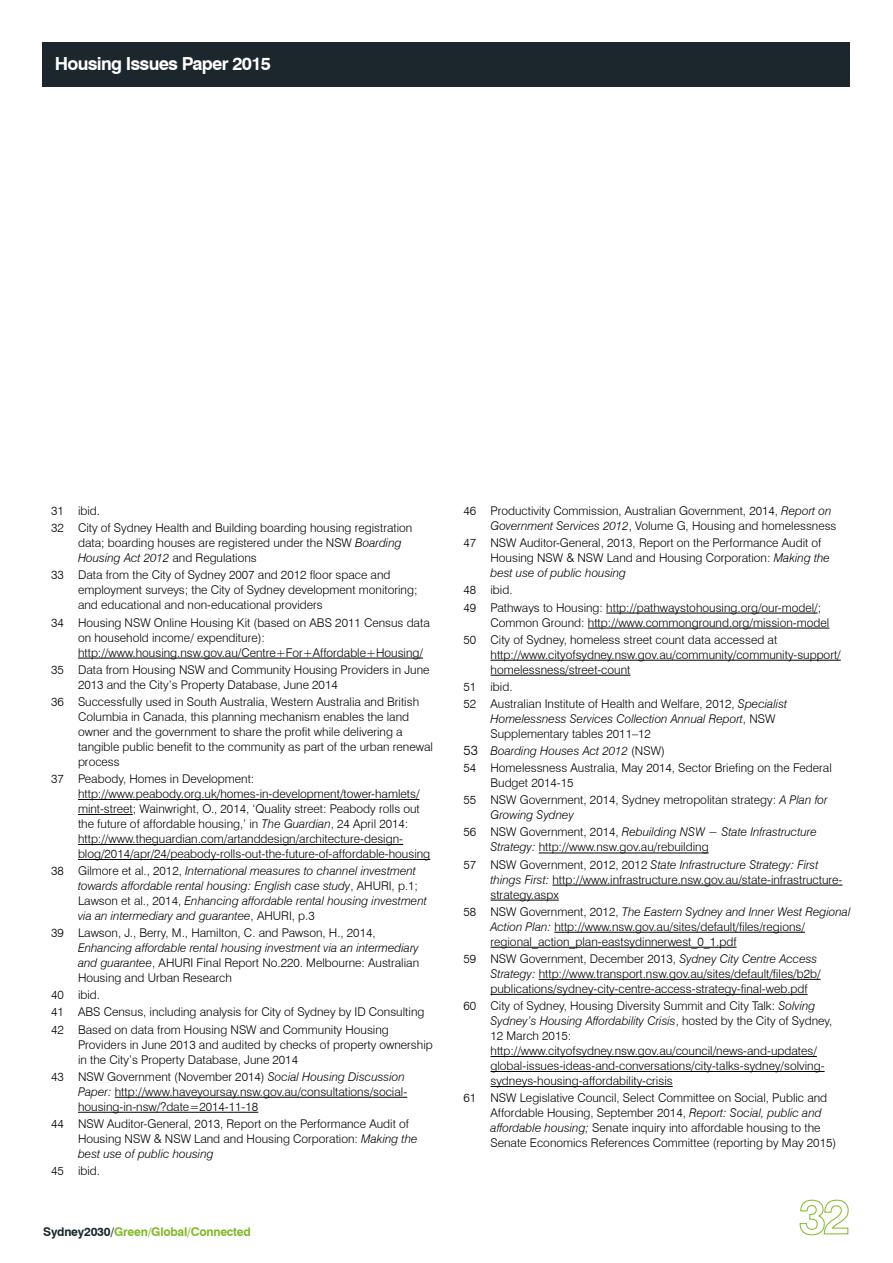
<style>
.page{position:relative;width:893px;height:1263px;background:#fff}
.page>*{position:absolute;margin:0;border:0;box-sizing:border-box;transform-origin:0 0}
.t1{font:700 18px "Swiss 721 BT";letter-spacing:-.04em;color:#fff}
.t2{font:300 12px/15px "Swiss 721 BT";color:#000}
.t3{font:italic 300 12px/15px "Swiss 721 BT";color:#000}
.t4{font:700 12px "Swiss 721 BT";letter-spacing:-.02em;color:#80ba27}
.s1{font-style:italic}
.s2{font-style:normal}
.s3{color:#1b272c}
.s4{font-size:13.5px}
</style>
<div class="page">
<div style="left:43px;top:43px;width:807px;height:44px;background:#1b272c"></div>
<svg style="left:799px;top:1199px;width:50px;height:36px"></svg>
<hr style="left:78px;top:658px;width:345px;height:1px;background:#000">
<hr style="left:78px;top:799px;width:342px;height:1px;background:#000">
<hr style="left:78px;top:814px;width:55px;height:1px;background:#000">
<hr style="left:78px;top:844px;width:325px;height:1px;background:#000">
<hr style="left:78px;top:859px;width:352px;height:1px;background:#000">
<hr style="left:115px;top:1097px;width:292px;height:1px;background:#000">
<hr style="left:78px;top:1112px;width:180px;height:1px;background:#000">
<hr style="left:606px;top:613px;width:212px;height:1px;background:#000">
<hr style="left:588px;top:628px;width:241px;height:1px;background:#000">
<hr style="left:490px;top:660px;width:351px;height:1px;background:#000">
<hr style="left:490px;top:675px;width:140px;height:1px;background:#000">
<hr style="left:539px;top:852px;width:170px;height:1px;background:#000">
<hr style="left:552px;top:885px;width:290px;height:1px;background:#000">
<hr style="left:490px;top:900px;width:69px;height:1px;background:#000">
<hr style="left:554px;top:932px;width:251px;height:1px;background:#000">
<hr style="left:490px;top:947px;width:247px;height:1px;background:#000">
<hr style="left:539px;top:979px;width:281px;height:1px;background:#000">
<hr style="left:490px;top:994px;width:318px;height:1px;background:#000">
<hr style="left:490px;top:1056px;width:327px;height:1px;background:#000">
<hr style="left:490px;top:1071px;width:335px;height:1px;background:#000">
<hr style="left:490px;top:1086px;width:183px;height:1px;background:#000">
<h1 class="t1" style="left:55px;top:53px;width:218px">Housing Issues Paper 2015</h1>
<p class="t2" style="left:51px;top:502px;width:363px;line-height:17.1px">31 ibid.<br>32 City of Sydney Health and Building boarding housing registration</p>
<p class="t2" style="left:78px;top:535px;width:325px">data; boarding houses are registered under the NSW <span class="s1">Boarding<br>Housing Act 2012</span> and Regulations</p>
<p class="t2" style="left:78px;top:567px;width:341px;text-indent:-27px">33 Data from the City of Sydney 2007 and 2012 floor space and employment surveys; the City of Sydney development monitoring; and educational and non-educational providers</p>
<p class="t2" style="left:78px;top:615px;width:353px;text-indent:-27px">34 Housing NSW Online Housing Kit (based on ABS 2011 Census data on household income/ expenditure): http://www.housing.nsw.gov.au/Centre+For+Affordable+Housing/</p>
<p class="t2" style="left:78px;top:662px;width:353px;text-indent:-27px">35 Data from Housing NSW and Community Housing Providers in June<br>2013 and the City’s Property Database, June 2014</p>
<p class="t2" style="left:78px;top:694px;width:356px;text-indent:-27px">36 Successfully used in South Australia, Western Australia and British Columbia in Canada, this planning mechanism enables the land owner and the government to share the profit while delivering a tangible public benefit to the community as part of the urban renewal process</p>
<p class="t2" style="left:78px;top:771px;width:354px;text-indent:-27px">37 Peabody, Homes in Development: http://www.peabody.org.uk/homes-in-development/tower-hamlets/ mint-street; Wainwright, O., 2014, ‘Quality street: Peabody rolls out the future of affordable housing,’ in <span class="s1">The Guardian</span>, 24 April 2014: http://www.theguardian.com/artanddesign/architecture-design&shy;blog/2014/apr/24/peabody-rolls-out-the-future-of-affordable-housing</p>
<p class="t3" style="left:78px;top:863px;width:350px;text-indent:-27px"><span class="s2">38 Gilmore et al., 2012,</span> International measures to channel investment towards affordable rental housing: English case study<span class="s2">, AHURI, p.1; Lawson et al., 2014,</span> Enhancing affordable rental housing investment via an intermediary and guarantee<span class="s2">, AHURI, p.3</span></p>
<p class="t2" style="left:51px;top:925px;width:326px">39 Lawson, J., Berry, M., Hamilton, C. and Pawson, H., 2014,</p>
<p class="t3" style="left:78px;top:940px;width:343px;text-align:justify">Enhancing affordable rental housing investment via an intermediary and guarantee<span class="s2">, AHURI Final Report No.220. Melbourne: Australian Housing and Urban Research</span></p>
<p class="t2" style="left:51px;top:986px;width:375px;line-height:17.1px">40 ibid.<br>41 ABS Census, including analysis for City of Sydney by ID Consulting<br>42 Based on data from Housing NSW and Community Housing</p>
<p class="t2" style="left:78px;top:1037px;width:356px">Providers in June 2013 and audited by checks of property ownership in the City’s Property Database, June 2014</p>
<p class="t2" style="left:78px;top:1069px;width:331px;text-indent:-27px">43 NSW Government (November 2014) <span class="s1">Social Housing Discussion<br>Paper:</span> http://www.haveyoursay.nsw.gov.au/consultations/social&shy;housing-in-nsw/?date=2014-11-18</p>
<p class="t2" style="left:78px;top:1116px;width:341px;text-indent:-27px">44 NSW Auditor-General, 2013, Report on the Performance Audit of<br>Housing NSW &amp; NSW Land and Housing Corporation: <span class="s1">Making the best use of public housing</span></p>
<p class="t2" style="left:51px;top:1163px;width:51px">45 ibid.</p>
<p class="t4" style="left:43px;top:1224px;width:209px"><span class="s3">Sydney2030/</span>Green/Global/Connected</p>
<p class="t2" style="left:490px;top:503px;width:347px;text-indent:-27px">46 Productivity Commission, Australian Government, 2014, <span class="s1">Report on<br>Government Services 2012</span>, Volume G, Housing and homelessness</p>
<p class="t2" style="left:490px;top:535px;width:341px;text-indent:-27px">47 NSW Auditor-General, 2013, Report on the Performance Audit of<br>Housing NSW &amp; NSW Land and Housing Corporation: <span class="s1">Making the best use of public housing</span></p>
<p class="t2" style="left:463px;top:581px;width:359px;line-height:17.1px">48 ibid.<br>49 Pathways to Housing: http://pathwaystohousing.org/our-model/;</p>
<p class="t2" style="left:463px;top:614px;width:367px;line-height:17.1px;text-indent:27px">Common Ground: http://www.commonground.org/mission-model<br>50 City of Sydney, homeless street count data accessed at</p>
<p class="t2" style="left:490px;top:647px;width:352px">http://www.cityofsydney.nsw.gov.au/community/community-support/ homelessness/street-count</p>
<p class="t2" style="left:463px;top:678px;width:325px;line-height:17.1px">51 ibid.<br>52 Australian Institute of Health and Welfare, 2012, <span class="s1">Specialist</span></p>
<p class="t3" style="left:490px;top:711px;width:286px">Homelessness Services Collection Annual Report<span class="s2">, NSW<br>Supplementary tables 2011–12</span></p>
<p class="t2" style="left:463px;top:742px;width:370px;line-height:17.1px"><span class="s4">53</span> <span class="s1">Boarding Houses Act 2012</span> (NSW)<br>54 Homelessness Australia, May 2014, Sector Briefing on the Federal</p>
<p class="t2" style="left:463px;top:774px;width:366px;line-height:17.1px;text-indent:27px">Budget 2014-15<br>55 NSW Government, 2014, Sydney metropolitan strategy: <span class="s1">A Plan for</span></p>
<p class="t3" style="left:463px;top:806px;width:355px;line-height:17.1px;text-indent:27px">Growing Sydney<br><span class="s2">56 NSW Government, 2014,</span> Rebuilding NSW − State Infrastructure</p>
<p class="t2" style="left:463px;top:838px;width:356px;line-height:17.1px;text-indent:27px"><span class="s1">Strategy:</span> http://www.nsw.gov.au/rebuilding<br>57 NSW Government, 2012, 2012 <span class="s1">State Infrastructure Strategy: First</span></p>
<p class="t2" style="left:490px;top:872px;width:353px"><span class="s1">things First:</span> http://www.infrastructure.nsw.gov.au/state-infrastructure&shy;strategy.aspx</p>
<p class="t2" style="left:490px;top:904px;width:361px;text-indent:-27px">58 NSW Government, 2012, <span class="s1">The Eastern Sydney and Inner West Regional<br>Action Plan:</span> http://www.nsw.gov.au/sites/default/files/regions/ regional_action_plan-eastsydinnerwest_0_1.pdf</p>
<p class="t2" style="left:490px;top:951px;width:332px;text-indent:-27px">59 NSW Government, December 2013, <span class="s1">Sydney City Centre Access<br>Strategy:</span> http://www.transport.nsw.gov.au/sites/default/files/b2b/ publications/sydney-city-centre-access-strategy-final-web.pdf</p>
<p class="t2" style="left:490px;top:998px;width:343px;text-indent:-27px">60 City of Sydney, Housing Diversity Summit and City Talk: <span class="s1">Solving Sydney’s Housing Affordability Crisis</span>, hosted by the City of Sydney, 12 March 2015: http://www.cityofsydney.nsw.gov.au/council/news-and-updates/ global-issues-ideas-and-conversations/city-talks-sydney/solving&shy;sydneys-housing-affordability-crisis</p>
<p class="t2" style="left:490px;top:1090px;width:347px;text-indent:-27px">61 NSW Legislative Council, Select Committee on Social, Public and Affordable Housing, September 2014, <span class="s1">Report: Social, public and affordable housing;</span> Senate inquiry into affordable housing to the Senate Economics References Committee (reporting by May 2015)</p>
</div>
